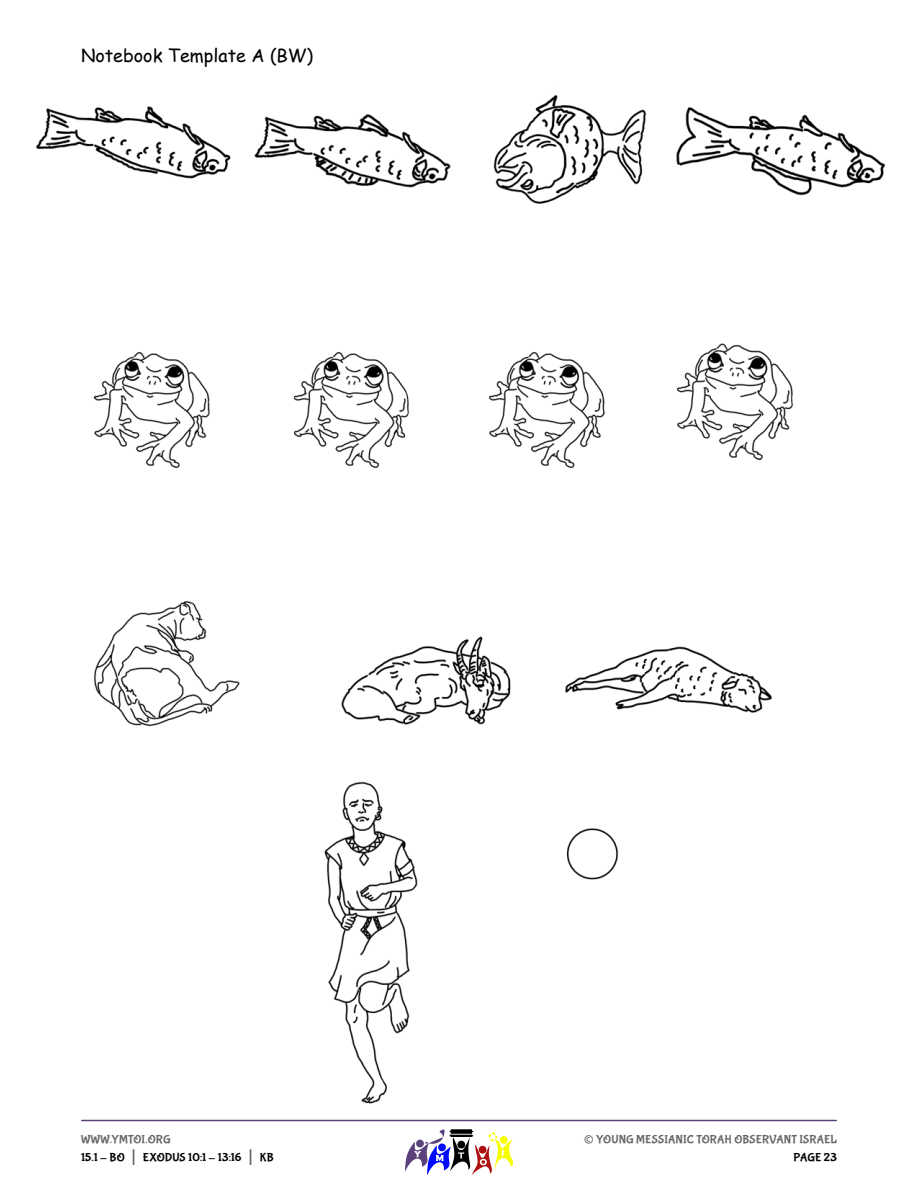
<style>
.page{position:relative;width:918px;height:1188px;background:#fff}
.page>*{position:absolute;margin:0;border:0;box-sizing:border-box;transform-origin:0 0}
.t1{font:27px "Bubblegum Sans";color:#666}
.t2{font:18px "Comic Sans MS";color:#000}
.t3{font:12px/18px "Bubblegum Sans";letter-spacing:.015em;color:#000}
.t4{font:12px "Bubblegum Sans";letter-spacing:.01em;color:#666}
.s1{color:#666}
.s2{font-size:21px;color:#666}
</style>
<div class="page">
<svg style="left:405px;top:1134px;width:108px;height:41px"></svg>
<img style="left:36px;top:95px;width:850px;height:1039px">
<h2 class="t2" style="left:81px;top:47px;width:234px">Notebook Template A (BW)</h2>
<p class="t3" style="left:81px;top:1130px;width:194px"><span class="s1">WWW.YMTOI.ORG<br></span>15.1 - BO <span class="s2">|</span> EXODUS 10:1 - 13:16 <span class="s2">|</span> KB</p>
<h1 class="t1" style="left:584px;top:1122px;width:12px">©</h1>
<p class="t4" style="left:596px;top:1132px;width:242px">YOUNG MESSIANIC TORAH OBSERVANT ISRAEL</p>
<p class="t3" style="left:794px;top:1148px;width:45px">PAGE 23</p>
</div>
